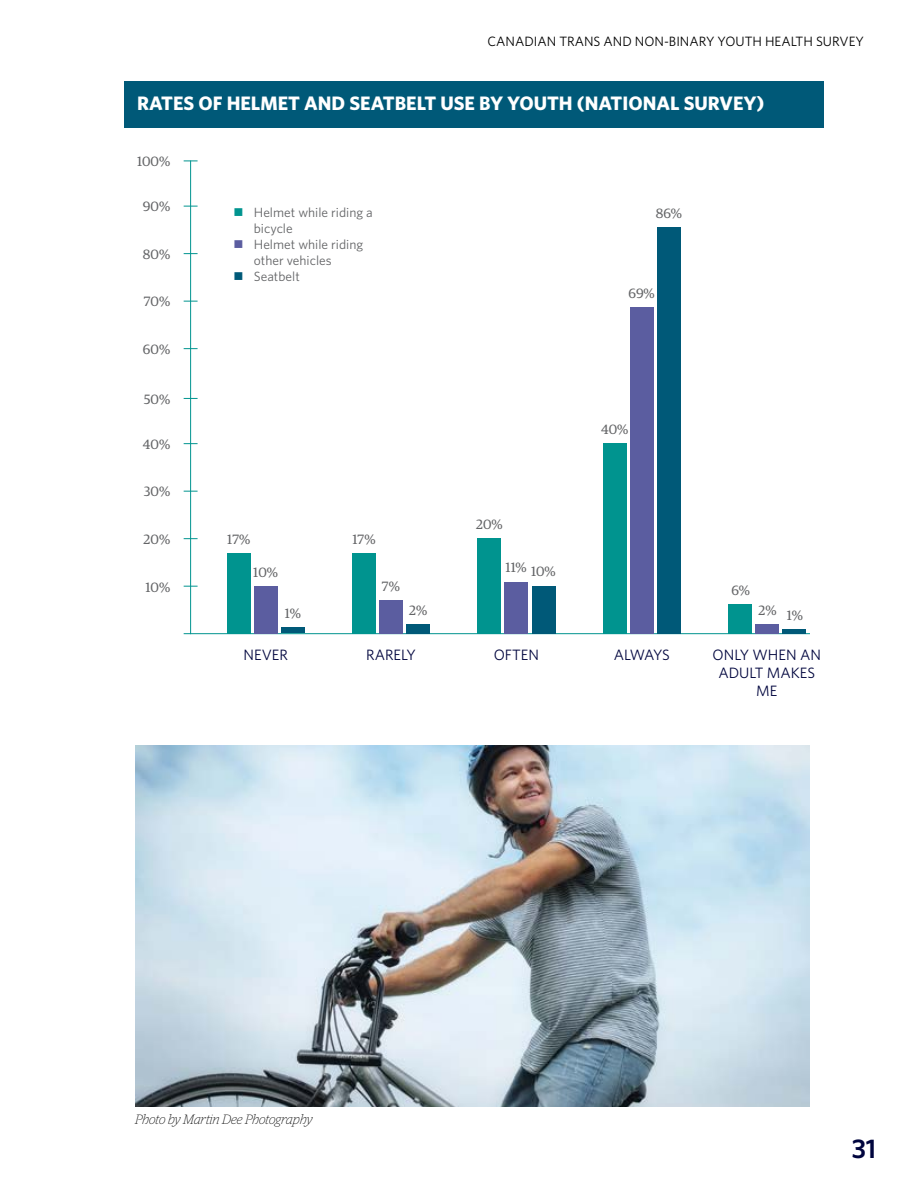
<style>
.page{position:relative;width:918px;height:1188px;background:#fff}
.page>*{position:absolute;margin:0;border:0;box-sizing:border-box;transform-origin:0 0}
.t1{font:600 27px "Whitney";color:#00053e}
.t2{font:700 19.5px "Whitney";color:#fff}
.t3{font:15px/18px "Whitney";color:#00053e;text-align:center}
.t4{font:13.5px "Guardian Egyp";color:#636466}
.t5{font:13.5px "Whitney";color:#000}
.t6{font:italic 100 13.5px "Guardian Egyp";color:#000}
.t7{font:13.35px/16px "Whitney";color:#636466}
</style>
<div class="page">
<div style="left:124px;top:81px;width:700px;height:47px;background:#005978"></div>
<hr style="left:190px;top:161px;width:1px;height:473px;background:#00948f">
<svg style="left:184px;top:443px;width:14px;height:1px"></svg>
<svg style="left:184px;top:206px;width:14px;height:1px"></svg>
<svg style="left:184px;top:491px;width:14px;height:1px"></svg>
<svg style="left:184px;top:253px;width:14px;height:1px"></svg>
<svg style="left:184px;top:538px;width:14px;height:1px"></svg>
<svg style="left:184px;top:301px;width:14px;height:1px"></svg>
<svg style="left:184px;top:586px;width:14px;height:1px"></svg>
<svg style="left:184px;top:348px;width:14px;height:1px"></svg>
<svg style="left:184px;top:398px;width:14px;height:1px"></svg>
<svg style="left:184px;top:161px;width:14px;height:1px"></svg>
<hr style="left:184px;top:633px;width:626px;height:1px;background:#00948f">
<div style="left:227px;top:553px;width:24px;height:81px;background:#00948f"></div>
<div style="left:352px;top:553px;width:24px;height:81px;background:#00948f"></div>
<div style="left:477px;top:538px;width:24px;height:96px;background:#00948f"></div>
<div style="left:728px;top:604px;width:24px;height:30px;background:#00948f"></div>
<div style="left:603px;top:444px;width:23px;height:190px;background:#00948f"></div>
<div style="left:254px;top:586px;width:24px;height:48px;background:#5b5da0"></div>
<div style="left:379px;top:600px;width:24px;height:34px;background:#5b5da0"></div>
<div style="left:505px;top:582px;width:23px;height:52px;background:#5b5da0"></div>
<div style="left:755px;top:624px;width:24px;height:10px;background:#5b5da0"></div>
<div style="left:630px;top:307px;width:24px;height:327px;background:#5b5da0"></div>
<div style="left:281px;top:627px;width:24px;height:6px;background:#005978"></div>
<div style="left:406px;top:624px;width:24px;height:10px;background:#005978"></div>
<div style="left:532px;top:586px;width:23px;height:48px;background:#005978"></div>
<div style="left:782px;top:629px;width:24px;height:5px;background:#005978"></div>
<div style="left:657px;top:227px;width:24px;height:407px;background:#005978"></div>
<img style="left:135px;top:745px;width:675px;height:362px">
<p class="t5" style="left:488px;top:32px;width:378px">CANADIAN TRANS AND NON-BINARY YOUTH HEALTH SURVEY</p>
<h2 class="t2" style="left:137px;top:90px;width:629px">RATES OF HELMET AND SEATBELT USE BY YOUTH (NATIONAL SURVEY)</h2>
<p class="t4" style="left:137px;top:152px;width:35px">100%</p>
<p class="t4" style="left:143px;top:197px;width:29px">90%</p>
<p class="t4" style="left:143px;top:245px;width:29px">80%</p>
<p class="t4" style="left:144px;top:292px;width:28px">70%</p>
<p class="t4" style="left:143px;top:340px;width:29px">60%</p>
<p class="t4" style="left:144px;top:390px;width:28px">50%</p>
<p class="t4" style="left:143px;top:435px;width:29px">40%</p>
<p class="t4" style="left:144px;top:483px;width:28px">30%</p>
<p class="t4" style="left:144px;top:530px;width:28px">20%</p>
<p class="t4" style="left:145px;top:578px;width:26px">10%</p>
<p class="t7" style="left:254px;top:204px;width:121px">Helmet while riding a bicycle<br>Helmet while riding other vehicles<br>Seatbelt</p>
<p class="t4" style="left:656px;top:204px;width:28px">86%</p>
<p class="t4" style="left:628px;top:284px;width:28px">69%</p>
<p class="t4" style="left:601px;top:420px;width:29px">40%</p>
<p class="t4" style="left:227px;top:530px;width:25px">17%</p>
<p class="t4" style="left:353px;top:530px;width:25px">17%</p>
<p class="t4" style="left:253px;top:563px;width:26px">10%</p>
<p class="t4" style="left:382px;top:577px;width:19px">7%</p>
<p class="t4" style="left:476px;top:515px;width:28px">20%</p>
<p class="t4" style="left:506px;top:558px;width:23px">11%</p>
<p class="t4" style="left:531px;top:563px;width:26px">10%</p>
<p class="t4" style="left:731px;top:581px;width:20px">6%</p>
<p class="t4" style="left:285px;top:604px;width:18px">1%</p>
<p class="t4" style="left:409px;top:601px;width:20px">2%</p>
<p class="t4" style="left:759px;top:601px;width:20px">2%</p>
<p class="t4" style="left:787px;top:606px;width:18px">1%</p>
<p class="t3" style="left:244px;top:645px;width:46px">NEVER</p>
<p class="t3" style="left:366px;top:645px;width:51px">RARELY</p>
<p class="t3" style="left:494px;top:645px;width:47px">OFTEN</p>
<p class="t3" style="left:614px;top:645px;width:57px">ALWAYS</p>
<p class="t3" style="left:713px;top:645px;width:110px">ONLY WHEN AN<br>ADULT MAKES<br>ME</p>
<p class="t6" style="left:135px;top:1110px;width:179px">Photo by Martin Dee Photography</p>
<h1 class="t1" style="left:852px;top:1131px;width:26px">31</h1>
</div>
